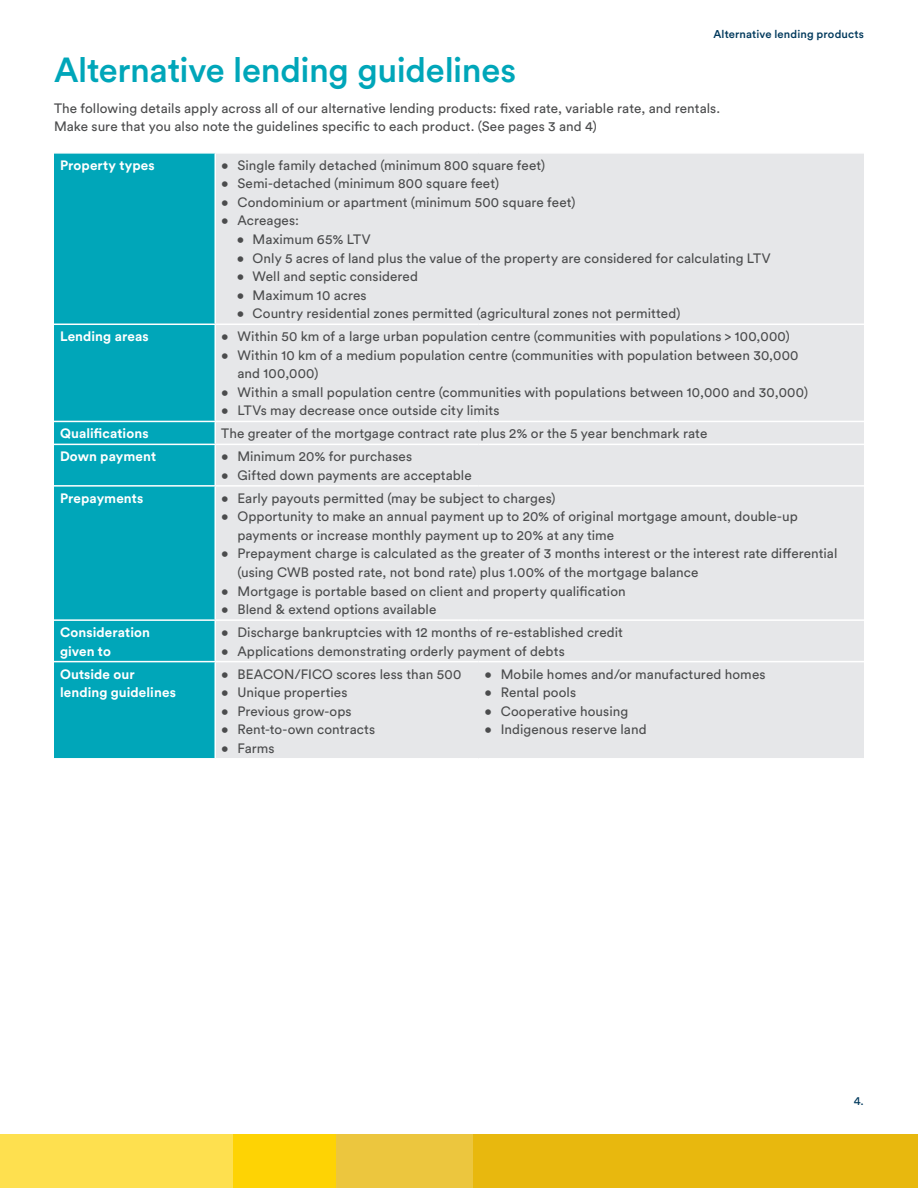
<style>
.page{position:relative;width:918px;height:1188px;background:#fff}
.page>*{position:absolute;margin:0;border:0;box-sizing:border-box;transform-origin:0 0}
.t1{font:500 34.5px "Circular Std";letter-spacing:-.01em;color:#00a6b9}
.t2{font:13.5px/18.6px "Circular Std";letter-spacing:.005em;color:#4b4c4d}
.t3{font:700 13.5px/18.6px "Circular Std";letter-spacing:.005em;color:#fff}
.t4{font:12px "Circular Std";color:#00395c}
.t5{font:500 11.25px "Circular Std";letter-spacing:.015em;color:#00395c}
</style>
<div class="page">
<div style="left:0;top:1134px;width:233px;height:54px;background:#fee04f"></div>
<div style="left:474px;top:1134px;width:444px;height:54px;background:#e8b80e"></div>
<div style="left:336px;top:1134px;width:138px;height:54px;background:#ecc63e"></div>
<div style="left:233px;top:1134px;width:103px;height:54px;background:#fed304"></div>
<div style="left:54px;top:154px;width:160px;height:604px;background:#00a6b9"></div>
<div style="left:216px;top:154px;width:648px;height:604px;background:#e6e7e9"></div>
<hr style="left:54px;top:324px;width:161px;height:1px;background:#fff">
<hr style="left:215px;top:324px;width:263px;height:1px;background:#fff">
<hr style="left:478px;top:324px;width:386px;height:1px;background:#fff">
<hr style="left:54px;top:421px;width:161px;height:1px;background:#fff">
<hr style="left:215px;top:421px;width:263px;height:1px;background:#fff">
<hr style="left:478px;top:421px;width:386px;height:1px;background:#fff">
<hr style="left:54px;top:444px;width:161px;height:1px;background:#fff">
<hr style="left:215px;top:444px;width:263px;height:1px;background:#fff">
<hr style="left:478px;top:444px;width:386px;height:1px;background:#fff">
<hr style="left:54px;top:485px;width:161px;height:2px;background:#fff">
<hr style="left:215px;top:485px;width:263px;height:2px;background:#fff">
<hr style="left:478px;top:485px;width:386px;height:2px;background:#fff">
<hr style="left:54px;top:619px;width:161px;height:2px;background:#fff">
<hr style="left:215px;top:619px;width:263px;height:2px;background:#fff">
<hr style="left:478px;top:619px;width:386px;height:2px;background:#fff">
<hr style="left:54px;top:661px;width:161px;height:1px;background:#fff">
<hr style="left:215px;top:661px;width:263px;height:1px;background:#fff">
<hr style="left:478px;top:661px;width:386px;height:1px;background:#fff">
<p class="t5" style="left:713px;top:26px;width:152px">Alternative lending products</p>
<h1 class="t1" style="left:54px;top:48px;width:464px">Alternative lending guidelines</h1>
<p class="t2" style="left:54px;top:98px;width:668px">The following details apply across all of our alternative lending products: fixed rate, variable rate, and rentals.<br>Make sure that you also note the guidelines specific to each product. (See pages 3 and 4)</p>
<p class="t3" style="left:60px;top:155px;width:96px">Property types</p>
<p class="t2" style="left:221px;top:156px;width:326px">• Single family detached (minimum 800 square feet)</p>
<p class="t2" style="left:221px;top:174px;width:279px">• Semi-detached (minimum 800 square feet)</p>
<p class="t2" style="left:221px;top:193px;width:356px">• Condominium or apartment (minimum 500 square feet)</p>
<p class="t2" style="left:221px;top:211px;width:79px">• Acreages:</p>
<p class="t2" style="left:237px;top:230px;width:135px">• Maximum 65% LTV</p>
<p class="t2" style="left:237px;top:248px;width:535px">• Only 5 acres of land plus the value of the property are considered for calculating LTV</p>
<p class="t2" style="left:237px;top:267px;width:183px">• Well and septic considered</p>
<p class="t2" style="left:237px;top:286px;width:131px">• Maximum 10 acres</p>
<p class="t2" style="left:237px;top:304px;width:445px">• Country residential zones permitted (agricultural zones not permitted)</p>
<p class="t3" style="left:60px;top:327px;width:90px">Lending areas</p>
<p class="t2" style="left:221px;top:327px;width:570px">• Within 50 km of a large urban population centre (communities with populations &gt; 100,000)</p>
<p class="t2" style="left:237px;top:346px;width:563px;text-indent:-16px">• Within 10 km of a medium population centre (communities with population between 30,000 and 100,000)</p>
<p class="t2" style="left:221px;top:383px;width:588px">• Within a small population centre (communities with populations between 10,000 and 30,000)</p>
<p class="t2" style="left:221px;top:401px;width:280px">• LTVs may decrease once outside city limits</p>
<p class="t3" style="left:60px;top:424px;width:90px">Qualifications</p>
<p class="t2" style="left:221px;top:424px;width:488px">The greater of the mortgage contract rate plus 2% or the 5 year benchmark rate</p>
<p class="t3" style="left:60px;top:447px;width:98px">Down payment</p>
<p class="t2" style="left:221px;top:447px;width:192px">• Minimum 20% for purchases</p>
<p class="t2" style="left:221px;top:466px;width:252px">• Gifted down payments are acceptable</p>
<p class="t3" style="left:60px;top:488px;width:85px">Prepayments</p>
<p class="t2" style="left:221px;top:489px;width:336px">• Early payouts permitted (may be subject to charges)</p>
<p class="t2" style="left:237px;top:507px;width:562px;text-indent:-16px">• Opportunity to make an annual payment up to 20% of original mortgage amount, double-up payments or increase monthly payment up to 20% at any time</p>
<p class="t2" style="left:237px;top:544px;width:602px;text-indent:-16px">• Prepayment charge is calculated as the greater of 3 months interest or the interest rate differential (using CWB posted rate, not bond rate) plus 1.00% of the mortgage balance</p>
<p class="t2" style="left:221px;top:581px;width:406px">• Mortgage is portable based on client and property qualification</p>
<p class="t2" style="left:221px;top:600px;width:217px">• Blend &amp; extend options available</p>
<p class="t3" style="left:60px;top:623px;width:92px">Consideration given to</p>
<p class="t2" style="left:221px;top:623px;width:403px">• Discharge bankruptcies with 12 months of re-established credit</p>
<p class="t2" style="left:221px;top:641px;width:345px">• Applications demonstrating orderly payment of debts</p>
<p class="t3" style="left:60px;top:664px;width:117px">Outside our lending guidelines</p>
<p class="t2" style="left:221px;top:664px;width:242px">• BEACON/FICO scores less than 500</p>
<p class="t2" style="left:221px;top:683px;width:128px">• Unique properties</p>
<p class="t2" style="left:221px;top:701px;width:132px">• Previous grow-ops</p>
<p class="t2" style="left:221px;top:720px;width:156px">• Rent-to-own contracts</p>
<p class="t2" style="left:221px;top:739px;width:55px">• Farms</p>
<p class="t2" style="left:484px;top:664px;width:283px">• Mobile homes and/or manufactured homes</p>
<p class="t2" style="left:484px;top:683px;width:93px">• Rental pools</p>
<p class="t2" style="left:484px;top:701px;width:145px">• Cooperative housing</p>
<p class="t2" style="left:484px;top:720px;width:164px">• Indigenous reserve land</p>
<p class="t4" style="left:854px;top:1093px;width:12px">4.</p>
</div>
